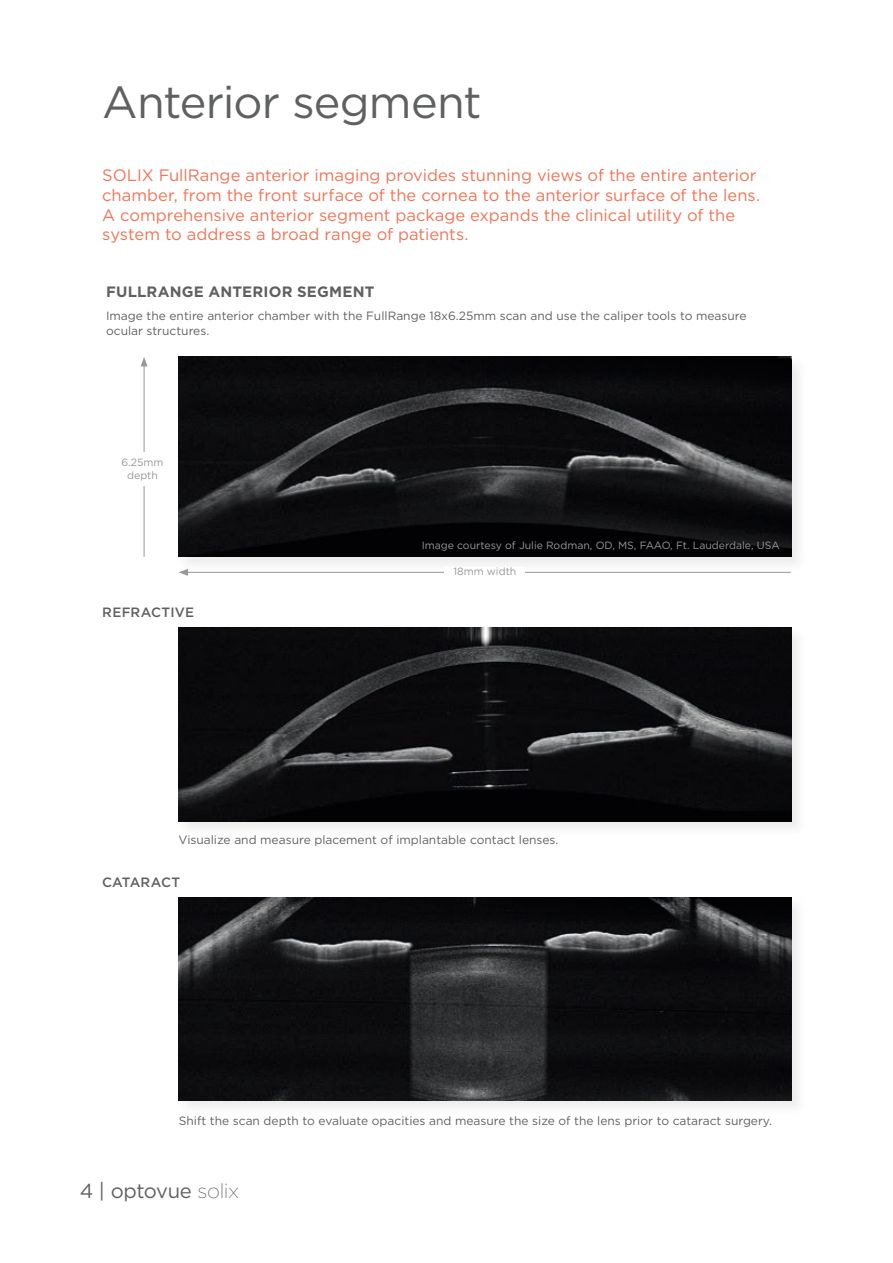
<style>
.page{position:relative;width:893px;height:1263px;background:#fff}
.page>*{position:absolute;margin:0;border:0;box-sizing:border-box;transform-origin:0 0}
.t1{font:45px "Gotham";letter-spacing:-.02em;color:#5f6160}
.t2{font:20.25px "Gotham";letter-spacing:-.02em;color:#5f6160}
.t3{font:16.5px/19.8px "Gotham";color:#f07456}
.t4{font:700 15px "Gotham";letter-spacing:.015em;color:#5f6160}
.t5{font:500 13.5px "Gotham";letter-spacing:.015em;color:#5f6160}
.t6{font:12px/14.4px "Gotham";color:#5f6160}
.t7{font:10.5px/12.6px "Gotham";color:#969898;text-align:center}
.s1{font-family:"Gotham Ex";font-weight:300}
</style>
<div class="page">
<div style="left:177px;top:625px;width:630px;height:212px;background:#f6f6f6"></div>
<img style="left:179px;top:627px;width:612px;height:195px">
<div style="left:177px;top:895px;width:630px;height:221px;background:#1c1b1a;opacity:.08"></div>
<img style="left:179px;top:897px;width:612px;height:203px">
<div style="left:177px;top:355px;width:630px;height:218px;background:#1c1b1a;opacity:.08"></div>
<img style="left:179px;top:357px;width:612px;height:200px">
<hr style="left:186px;top:572px;width:605px;height:1px;background:#969898">
<svg style="left:179px;top:569px;width:9px;height:7px"></svg>
<div style="left:445px;top:568px;width:80px;height:20px;background:#fff"></div>
<hr style="left:144px;top:364px;width:1px;height:193px;background:#969898">
<svg style="left:141px;top:357px;width:7px;height:9px"></svg>
<div style="left:116px;top:452px;width:53px;height:34px;background:#fff"></div>
<h1 class="t1" style="left:102px;top:78px;width:381px">Anterior segment</h1>
<p class="t3" style="left:102px;top:165px;width:659px">SOLIX FullRange anterior imaging provides stunning views of the entire anterior chamber, from the front surface of the cornea to the anterior surface of the lens.<br>A comprehensive anterior segment package expands the clinical utility of the system to address a broad range of patients.</p>
<p class="t4" style="left:106px;top:283px;width:270px">FULLRANGE ANTERIOR SEGMENT</p>
<p class="t6" style="left:106px;top:309px;width:642px">Image the entire anterior chamber with the FullRange 18x6.25mm scan and use the caliper tools to measure ocular structures.</p>
<p class="t7" style="left:122px;top:456px;width:44px">6.25mm depth</p>
<p class="t5" style="left:102px;top:604px;width:93px">REFRACTIVE</p>
<p class="t7" style="left:422px;top:539px;width:359px">Image courtesy of Julie Rodman, OD, MS, FAAO, Ft. Lauderdale, USA</p>
<p class="t7" style="left:453px;top:565px;width:64px">18mm width</p>
<p class="t6" style="left:179px;top:833px;width:381px">Visualize and measure placement of implantable contact lenses.</p>
<p class="t5" style="left:102px;top:874px;width:80px">CATARACT</p>
<p class="t6" style="left:179px;top:1113px;width:595px">Shift the scan depth to evaluate opacities and measure the size of the lens prior to cataract surgery.</p>
<h2 class="t2" style="left:80px;top:1179px;width:161px">4 | optovue <span class="s1">solix</span></h2>
</div>
